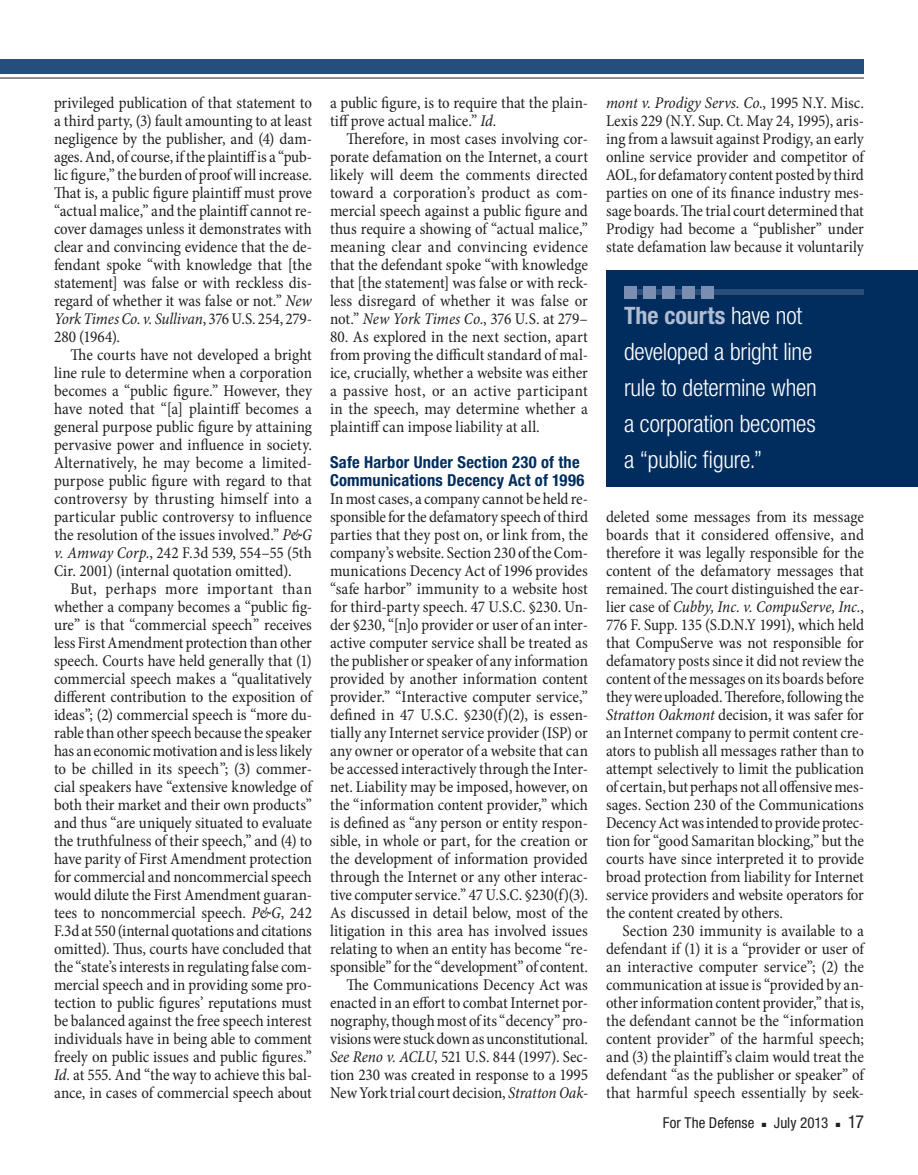
<style>
.page{position:relative;width:918px;height:1175px;background:#fff}
.page>*{position:absolute;margin:0;border:0;box-sizing:border-box;transform-origin:0 0}
.pullout_RH_block{font:300 condensed 24px/36px "Helvetica Neue";letter-spacing:-.01em;color:#fff}
.folio_right{font:condensed 18px "Helvetica Neue";color:#231f20}
.body_para_ind_tighte{font:condensed 16.5px/18px "Minion Pro";letter-spacing:-.005em;color:#231f20;text-align:justify}
.body_para_ind{font:condensed 16.5px/18px "Minion Pro";color:#231f20;text-align:justify}
.body_no_ind_tighter{font:condensed 16.5px/18px "Minion Pro";letter-spacing:-.015em;color:#231f20;text-align:justify}
.subhead_1{font:700 condensed 16.5px/18px "Helvetica Neue";letter-spacing:.015em;color:#002d5e}
.folio_right-2{font:condensed 15px "Helvetica Neue";color:#231f20}
.s1{font-style:italic}
.s2{font-weight:700;color:#b1bcd3}
</style>
<div class="page">
<div style="left:0;top:59px;width:864px;height:15px;background:#254e7c"></div>
<hr style="left:0;top:78px;width:864px;height:1px;background:#231f20">
<div style="left:606px;top:270px;width:312px;height:216px;background:#002d5e"></div>
<div style="left:624px;top:290px;width:240px;height:6px;background:#254e7c"></div>
<hr style="left:624px;top:295px;width:240px;height:1px;background:#231f20">
<div style="left:624px;top:286px;width:12px;height:13px;background:#798eb1"></div>
<div style="left:643px;top:286px;width:13px;height:13px;background:#798eb1"></div>
<div style="left:663px;top:286px;width:12px;height:13px;background:#798eb1"></div>
<div style="left:682px;top:286px;width:13px;height:13px;background:#798eb1"></div>
<div style="left:702px;top:286px;width:12px;height:13px;background:#798eb1"></div>
<p class="body_para_ind_tighte" style="left:54px;top:94px;width:260px">privileged publication of that statement to a third party, (3) fault amounting to at least negligence by the publisher, and (4) dam&shy;ages. And, of course, if the plaintiff is a “pub&shy;lic figure,” the burden of proof will increase.<br>That is, a public figure plaintiff must prove “actual malice,” and the plaintiff cannot re&shy;cover damages unless it demonstrates with clear and convincing evidence that the de&shy;fendant spoke “with knowledge that [the statement] was false or with reckless dis&shy;regard of whether it was false or not.” <span class="s1">New York Times Co. v. Sullivan</span>, 376 U.S. 254, 279- 280 (1964).</p>
<p class="body_para_ind" style="left:54px;top:346px;width:260px;text-indent:16px">The courts have not developed a bright line rule to determine when a corporation becomes a “public figure.” However, they have noted that “[a] plaintiff becomes a general purpose public figure by attaining pervasive power and influence in society.<br>Alternatively, he may become a limited&shy;purpose public figure with regard to that controversy by thrusting himself into a particular public controversy to influence the resolution of the issues involved.” <span class="s1">P&amp;G v. Amway Corp.</span>, 242 F.3d 539, 554–55 (5th Cir. 2001) (internal quotation omitted).</p>
<p class="body_para_ind_tighte" style="left:54px;top:580px;width:260px;text-indent:16px">But, perhaps more important than whether a company becomes a “public fig&shy;ure” is that “commercial speech” receives less First Amendment protection than other speech. Courts have held generally that (1) commercial speech makes a “qualitatively different contribution to the exposition of ideas”; (2) commercial speech is “more du&shy;rable than other speech because the speaker has an economic motivation and is less likely to be chilled in its speech”; (3) commer&shy;cial speakers have “extensive knowledge of both their market and their own products” and thus “are uniquely situated to evaluate the truthfulness of their speech,” and (4) to have parity of First Amendment protection for commercial and noncommercial speech would dilute the First Amendment guaran&shy;tees to noncommercial speech. <span class="s1">P&amp;G</span>, 242<br>F.3d at 550 (internal quotations and citations omitted). Thus, courts have concluded that the “state’s interests in regulating false com&shy;mercial speech and in providing some pro&shy;tection to public figures’ reputations must be balanced against the free speech interest individuals have in being able to comment freely on public issues and public figures.” <span class="s1">Id.</span> at 555. And “the way to achieve this bal&shy;ance, in cases of commercial speech about</p>
<p class="body_para_ind_tighte" style="left:330px;top:94px;width:260px">a public figure, is to require that the plain&shy;tiff prove actual malice.” <span class="s1">Id.</span></p>
<p class="body_para_ind" style="left:330px;top:130px;width:260px;text-indent:16px">Therefore, in most cases involving cor&shy;porate defamation on the Internet, a court likely will deem the comments directed toward a corporation’s product as com&shy;mercial speech against a public figure and thus require a showing of “actual malice,” meaning clear and convincing evidence that the defendant spoke “with knowledge that [the statement] was false or with reck&shy;less disregard of whether it was false or not.” <span class="s1">New York Times Co.</span>, 376 U.S. at 279–</p>
<p class="body_para_ind" style="left:330px;top:328px;width:260px">80. As explored in the next section, apart from proving the difficult standard of mal&shy;ice, crucially, whether a website was either a passive host, or an active participant in the speech, may determine whether a plaintiff can impose liability at all.</p>
<p class="subhead_1" style="left:330px;top:453px;width:256px">Safe Harbor Under Section 230 of the<br>Communications Decency Act of 1996</p>
<p class="body_no_ind_tighter" style="left:330px;top:490px;width:260px">In most cases, a company cannot be held re&shy;sponsible for the defamatory speech of third parties that they post on, or link from, the company’s website. Section 230 of the Com&shy;munications Decency Act of 1996 provides “safe harbor” immunity to a website host for third-party speech. 47 U.S.C. §230. Un&shy;der §230, “[n]o provider or user of an inter&shy;active computer service shall be treated as the publisher or speaker of any information provided by another information content provider.” “Interactive computer service,” defined in 47 U.S.C. §230(f)(2), is essen&shy;tially any Internet service provider (ISP) or any owner or operator of a website that can be accessed interactively through the Inter&shy;net. Liability may be imposed, however, on the “information content provider,” which is defined as “any person or entity respon&shy;sible, in whole or part, for the creation or the development of information provided through the Internet or any other interac&shy;tive computer service.” 47 U.S.C. §230(f)(3).<br>As discussed in detail below, most of the litigation in this area has involved issues relating to when an entity has become “re&shy;sponsible” for the “development” of content.</p>
<p class="body_para_ind_tighte" style="left:330px;top:976px;width:260px;text-indent:16px">The Communications Decency Act was enacted in an effort to combat Internet por&shy;nography, though most of its “decency” pro&shy;visions were stuck down as unconstitutional.<br><span class="s1">See Reno v. ACLU</span>, 521 U.S. 844 (1997). Sec&shy;tion 230 was created in response to a 1995<br>New York trial court decision, <span class="s1">Stratton Oak-</span></p>
<p class="body_para_ind_tighte" style="left:606px;top:94px;width:260px"><span class="s1">mont v. Prodigy Servs. Co.</span>, 1995 N.Y. Misc.<br>Lexis 229 (N.Y. Sup. Ct. May 24, 1995), aris&shy;ing from a lawsuit against Prodigy, an early online service provider and competitor of AOL, for defamatory content posted by third parties on one of its finance industry mes&shy;sage boards. The trial court determined that Prodigy had become a “publisher” under state defamation law because it voluntarily</p>
<p class="pullout_RH_block" style="left:624px;top:297px;width:194px"><span class="s2">The courts</span> have not developed a bright line rule to determine when a corporation becomes a “public figure.”</p>
<p class="body_para_ind_tighte" style="left:606px;top:508px;width:260px">deleted some messages from its message boards that it considered offensive, and therefore it was legally responsible for the content of the defamatory messages that remained. The court distinguished the ear&shy;lier case of <span class="s1">Cubby, Inc. v. CompuServe, Inc.</span>, 776 F. Supp. 135 (S.D.N.Y 1991), which held that CompuServe was not responsible for defamatory posts since it did not review the content of the messages on its boards before they were uploaded. Therefore, following the <span class="s1">Stratton Oakmont</span> decision, it was safer for an Internet company to permit content cre&shy;ators to publish all messages rather than to attempt selectively to limit the publication of certain, but perhaps not all offensive mes&shy;sages. Section 230 of the Communications Decency Act was intended to provide protec&shy;tion for “good Samaritan blocking,” but the courts have since interpreted it to provide broad protection from liability for Internet service providers and website operators for the content created by others.</p>
<p class="body_para_ind_tighte" style="left:606px;top:922px;width:260px;text-indent:16px">Section 230 immunity is available to a defendant if (1) it is a “provider or user of an interactive computer service”; (2) the communication at issue is “provided by an&shy;other information content provider,” that is, the defendant cannot be the “information content provider” of the harmful speech; and (3) the plaintiff’s claim would treat the defendant “as the publisher or speaker” of that harmful speech essentially by seek-</p>
<p class="folio_right-2" style="left:663px;top:1114px;width:93px">For The Defense</p>
<p class="folio_right-2" style="left:762px;top:1114px;width:68px">■ July 2013</p>
<p class="folio_right" style="left:836px;top:1111px;width:30px">■ 17</p>
</div>
